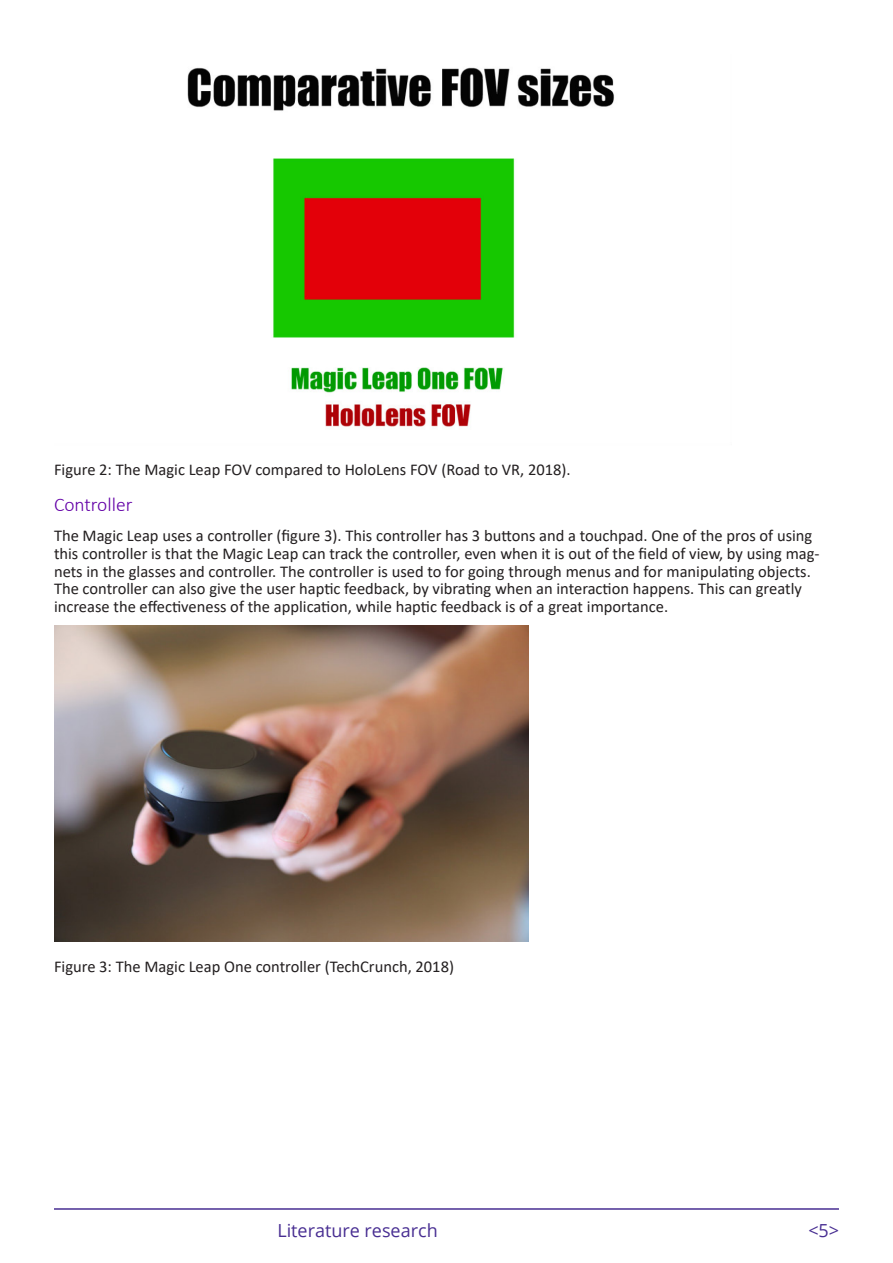
<style>
.page{position:relative;width:893px;height:1263px;background:#fff}
.page>*{position:absolute;margin:0;border:0;box-sizing:border-box;transform-origin:0 0}
.Heading_2{font:300 19.5px "Calibri";color:#6300a7}
.t1{font:18px "Open Sans";color:#482e92}
.t2{font:16.5px/17.9px "Calibri";color:#231f20}
</style>
<div class="page">
<hr style="left:54px;top:1208px;width:785px;height:2px;background:#482e92">
<img style="left:187px;top:67px;width:427px;height:360px">
<img style="left:54px;top:625px;width:474px;height:317px">
<p class="t2" style="left:54px;top:460px;width:518px">Figure 2: The Magic Leap FOV compared to HoloLens FOV (Road to VR, 2018).</p>
<p class="Heading_2" style="left:54px;top:492px;width:80px">Controller</p>
<p class="t2" style="left:54px;top:526px;width:767px">The Magic Leap uses a controller (figure 3). This controller has 3 buttons and a touchpad. One of the pros of using this controller is that the Magic Leap can track the controller, even when it is out of the field of view, by using mag&shy;nets in the glasses and controller. The controller is used to for going through menus and for manipulating objects.<br>The controller can also give the user haptic feedback, by vibrating when an interaction happens. This can greatly increase the effectiveness of the application, while haptic feedback is of a great importance.</p>
<p class="t2" style="left:54px;top:957px;width:401px">Figure 3: The Magic Leap One controller (TechCrunch, 2018)</p>
<p class="t1" style="left:277px;top:1218px;width:162px">Literature research</p>
<p class="t1" style="left:808px;top:1218px;width:32px">&lt;5&gt;</p>
</div>
